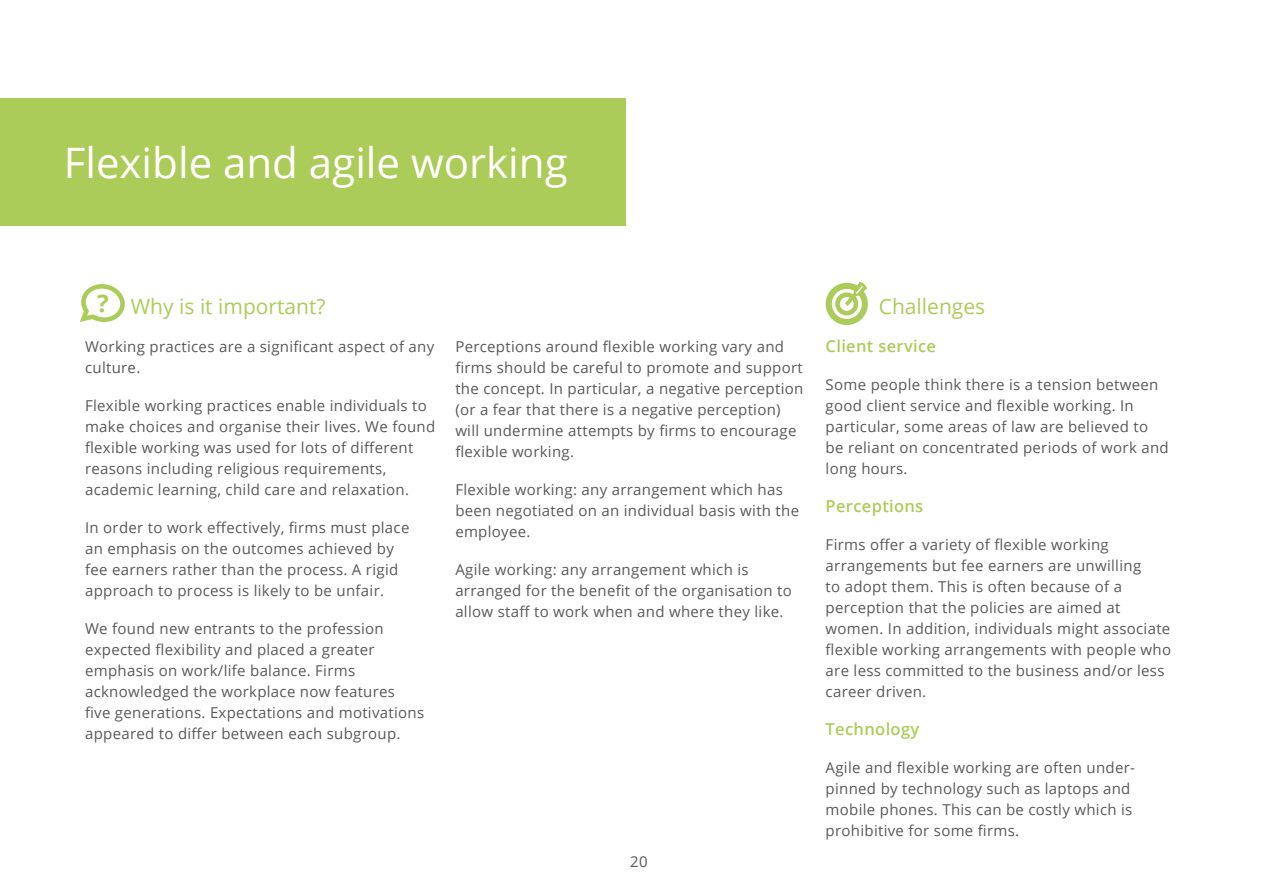
<style>
.page{position:relative;width:1263px;height:893px;background:#fff}
.page>*{position:absolute;margin:0;border:0;box-sizing:border-box;transform-origin:0 0}
.t1{font:42px "Open Sans";color:#fff}
.t2{font:700 24.3px "Open Sans";color:#abcc58}
.t3{font:21px "Open Sans";color:#abcc58}
.t4{font:600 16.5px "Open Sans";letter-spacing:.02em;color:#abcc58}
.t5{font:15px/21px "Open Sans";letter-spacing:.02em;color:#58595b}
</style>
<div class="page">
<div style="left:0;top:98px;width:625px;height:127px;background:#abcc58"></div>
<div style="left:826px;top:283px;width:42px;height:42px;border:6px solid #abcc58;border-radius:50%"></div>
<div style="left:835px;top:292px;width:23px;height:23px;border:5px solid #abcc58;border-radius:50%"></div>
<svg style="left:841px;top:281px;width:27px;height:29px"></svg>
<svg style="left:79px;top:284px;width:46px;height:38px"></svg>
<h1 class="t1" style="left:64px;top:134px;width:505px">Flexible and agile working</h1>
<h2 class="t2" style="left:97px;top:286px;width:13px">?</h2>
<h3 class="t3" style="left:131px;top:292px;width:196px">Why is it important?</h3>
<p class="t5" style="left:85px;top:335px;width:351px">Working practices are a significant aspect of any culture.</p>
<p class="t5" style="left:85px;top:394px;width:352px">Flexible working practices enable individuals to make choices and organise their lives. We found flexible working was used for lots of different reasons including religious requirements, academic learning, child care and relaxation.</p>
<p class="t5" style="left:85px;top:516px;width:326px">In order to work effectively, firms must place an emphasis on the outcomes achieved by fee earners rather than the process. A rigid approach to process is likely to be unfair.</p>
<p class="t5" style="left:85px;top:617px;width:341px">We found new entrants to the profession expected flexibility and placed a greater emphasis on work/life balance. Firms acknowledged the workplace now features five generations. Expectations and motivations appeared to differ between each subgroup.</p>
<p class="t5" style="left:455px;top:335px;width:349px">Perceptions around flexible working vary and firms should be careful to promote and support the concept. In particular, a negative perception (or a fear that there is a negative perception) will undermine attempts by firms to encourage flexible working.</p>
<p class="t5" style="left:455px;top:478px;width:345px">Flexible working: any arrangement which has been negotiated on an individual basis with the employee.</p>
<p class="t5" style="left:455px;top:558px;width:338px">Agile working: any arrangement which is arranged for the benefit of the organisation to allow staff to work when and where they like.</p>
<p class="t5" style="left:630px;top:850px;width:19px">20</p>
<h3 class="t3" style="left:879px;top:292px;width:108px">Challenges</h3>
<p class="t4" style="left:826px;top:334px;width:112px">Client service</p>
<p class="t5" style="left:826px;top:373px;width:345px">Some people think there is a tension between good client service and flexible working. In particular, some areas of law are believed to be reliant on concentrated periods of work and long hours.</p>
<p class="t4" style="left:826px;top:494px;width:99px">Perceptions</p>
<p class="t5" style="left:826px;top:533px;width:347px">Firms offer a variety of flexible working arrangements but fee earners are unwilling<br>to adopt them. This is often because of a perception that the policies are aimed at women. In addition, individuals might associate flexible working arrangements with people who are less committed to the business and/or less career driven.</p>
<p class="t4" style="left:826px;top:717px;width:95px">Technology</p>
<p class="t5" style="left:826px;top:756px;width:311px">Agile and flexible working are often under&shy;pinned by technology such as laptops and mobile phones. This can be costly which is prohibitive for some firms.</p>
</div>
